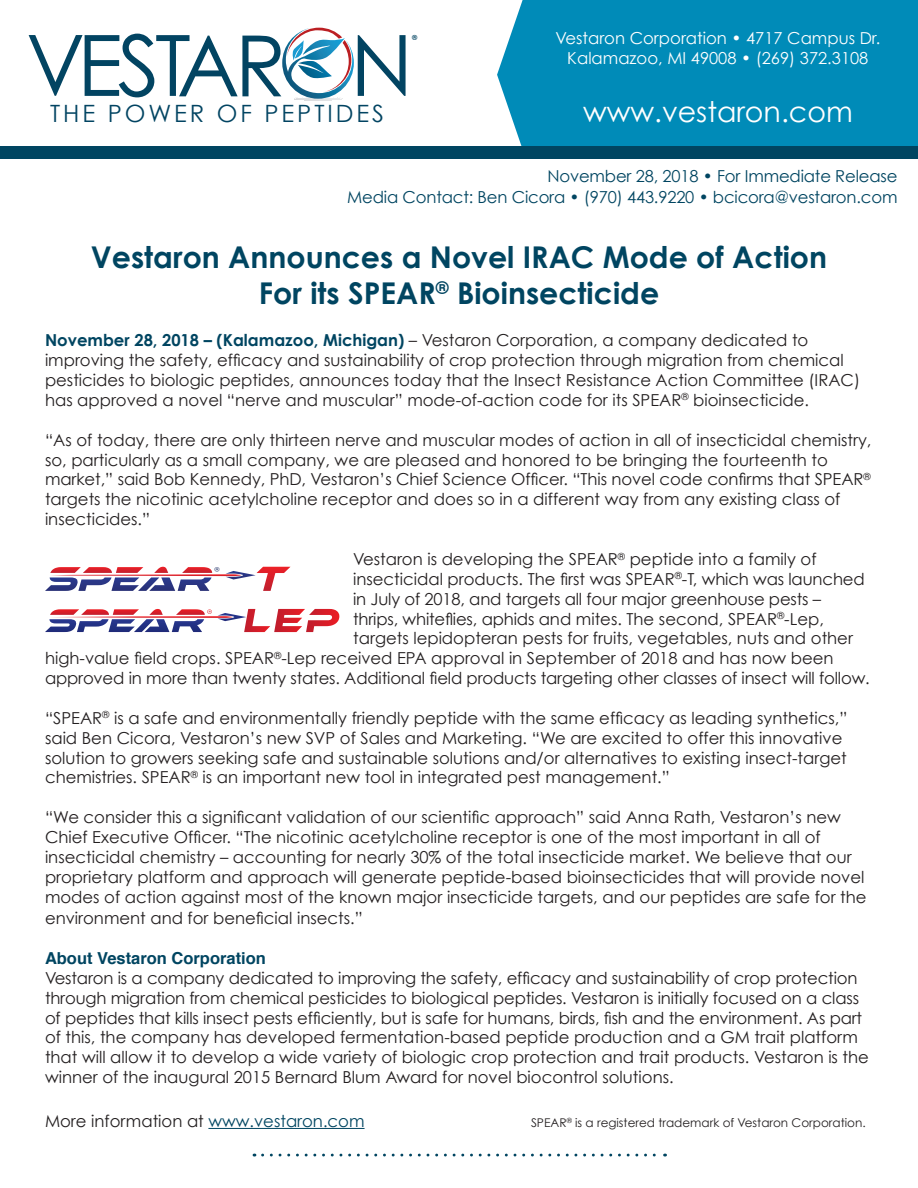
<style>
.page{position:relative;width:918px;height:1188px;background:#fff}
.page>*{position:absolute;margin:0;border:0;box-sizing:border-box;transform-origin:0 0}
.t1{font:700 30px/36px "Century Gothic";color:#004561;text-align:center}
.t2{font:28.5px "Century Gothic";color:#fff}
.t3{font:23.85px "Century Gothic";letter-spacing:.125em;color:#024462}
.t4{font:16.5px/19.8px "Century Gothic";color:#231f20}
.t5{font:16.5px "Century Gothic";letter-spacing:-.01em;color:#004561}
.t6{font:16.5px "Century Gothic";color:#fff}
.t7{font:700 16.5px "Helvetica";color:#004561}
.t8{font:12px "Century Gothic";color:#231f20}
.t9{font:11.7px "Ethnocentric Rg";color:#202f66}
.t10{font:700 6.9px "Century Gothic";color:#024462}
.s1{font-weight:700;color:#004561}
.s2{color:#004561}
</style>
<div class="page">
<div style="left:497px;top:0;width:421px;height:146px;background:#008bb8"></div>
<svg style="left:29px;top:34px;width:252px;height:63px"></svg>
<img style="left:282px;top:45px;width:72px;height:36px">
<svg style="left:287px;top:28px;width:64px;height:73px"></svg>
<svg style="left:358px;top:35px;width:48px;height:61px"></svg>
<div style="left:0;top:146px;width:918px;height:13px;background:#004561"></div>
<hr style="left:208px;top:1128px;width:157px;height:1px;background:#004561">
<svg style="left:263px;top:1154px;width:403px;height:3px"></svg>
<svg style="left:45px;top:567px;width:245px;height:24px"></svg>
<svg style="left:45px;top:609px;width:294px;height:23px"></svg>
<p class="t3" style="left:50px;top:99px;width:335px">THE POWER OF PEPTIDES</p>
<p class="t10" style="left:412px;top:33px;width:7px">®</p>
<p class="t6" style="left:556px;top:28px;width:326px">Vestaron Corporation • 4717 Campus Dr.</p>
<p class="t6" style="left:567px;top:48px;width:303px">Kalamazoo, MI 49008 • (269) 372.3108</p>
<p class="t2" style="left:583px;top:95px;width:271px">www.vestaron.com</p>
<p class="t5" style="left:547px;top:166px;width:352px">November 28, 2018 • For Immediate Release</p>
<p class="t5" style="left:347px;top:187px;width:552px">Media Contact: Ben Cicora • (970) 443.9220 • bcicora@vestaron.com</p>
<p class="t1" style="left:91px;top:238px;width:738px">Vestaron Announces a Novel IRAC Mode of Action<br>For its SPEAR<sup>®</sup> Bioinsecticide</p>
<p class="t4" style="left:45px;top:330px;width:817px"><span class="s1">November 28, 2018 – (Kalamazoo, Michigan)</span> – Vestaron Corporation, a company dedicated to improving the safety, efficacy and sustainability of crop protection through migration from chemical pesticides to biologic peptides, announces today that the Insect Resistance Action Committee (IRAC) has approved a novel “nerve and muscular” mode-of-action code for its SPEAR<sup>®</sup> bioinsecticide.</p>
<p class="t4" style="left:45px;top:430px;width:828px">“As of today, there are only thirteen nerve and muscular modes of action in all of insecticidal chemistry, so, particularly as a small company, we are pleased and honored to be bringing the fourteenth to market,” said Bob Kennedy, PhD, Vestaron’s Chief Science Officer. “This novel code confirms that SPEAR<sup>® </sup>targets the nicotinic acetylcholine receptor and does so in a different way from any existing class of insecticides.”</p>
<p class="t4" style="left:353px;top:549px;width:465px">Vestaron is developing the SPEAR<sup>®</sup> peptide into a family of</p>
<p class="t4" style="left:353px;top:569px;width:513px">insecticidal products. The first was SPEAR<sup>®</sup>-T, which was launched</p>
<p class="t4" style="left:353px;top:589px;width:470px">in July of 2018, and targets all four major greenhouse pests –</p>
<p class="t4" style="left:353px;top:608px;width:472px">thrips, whiteflies, aphids and mites. The second, SPEAR<sup>®</sup>-Lep,</p>
<p class="t4" style="left:353px;top:628px;width:501px">targets lepidopteran pests for fruits, vegetables, nuts and other</p>
<p class="t4" style="left:45px;top:648px;width:790px">high-value field crops. SPEAR<sup>®</sup>-Lep received EPA approval in September of 2018 and has now been</p>
<p class="t4" style="left:45px;top:668px;width:826px">approved in more than twenty states. Additional field products targeting other classes of insect will follow.</p>
<p class="t4" style="left:45px;top:708px;width:804px">“SPEAR<sup>®</sup> is a safe and environmentally friendly peptide with the same efficacy as leading synthetics,” said Ben Cicora, Vestaron’s new SVP of Sales and Marketing. “We are excited to offer this innovative solution to growers seeking safe and sustainable solutions and/or alternatives to existing insect-target chemistries. SPEAR<sup>®</sup> is an important new tool in integrated pest management.”</p>
<p class="t4" style="left:45px;top:807px;width:823px">“We consider this a significant validation of our scientific approach” said Anna Rath, Vestaron’s new Chief Executive Officer. “The nicotinic acetylcholine receptor is one of the most important in all of insecticidal chemistry – accounting for nearly 30% of the total insecticide market. We believe that our proprietary platform and approach will generate peptide-based bioinsecticides that will provide novel modes of action against most of the known major insecticide targets, and our peptides are safe for the</p>
<p class="t4" style="left:45px;top:908px;width:319px">environment and for beneficial insects.”</p>
<p class="t7" style="left:45px;top:945px;width:222px">About Vestaron Corporation</p>
<p class="t4" style="left:45px;top:968px;width:825px">Vestaron is a company dedicated to improving the safety, efficacy and sustainability of crop protection through migration from chemical pesticides to biological peptides. Vestaron is initially focused on a class of peptides that kills insect pests efficiently, but is safe for humans, birds, fish and the environment. As part of this, the company has developed fermentation-based peptide production and a GM trait platform that will allow it to develop a wide variety of biologic crop protection and trait products. Vestaron is the winner of the inaugural 2015 Bernard Blum Award for novel biocontrol solutions.</p>
<p class="t4" style="left:45px;top:1111px;width:321px">More information at <span class="s2">www.vestaron.com</span></p>
<p class="t8" style="left:531px;top:1115px;width:336px">SPEAR<sup>®</sup> is a registered trademark of Vestaron Corporation.</p>
<p class="t9" style="left:214px;top:564px;width:7px">®</p>
</div>
